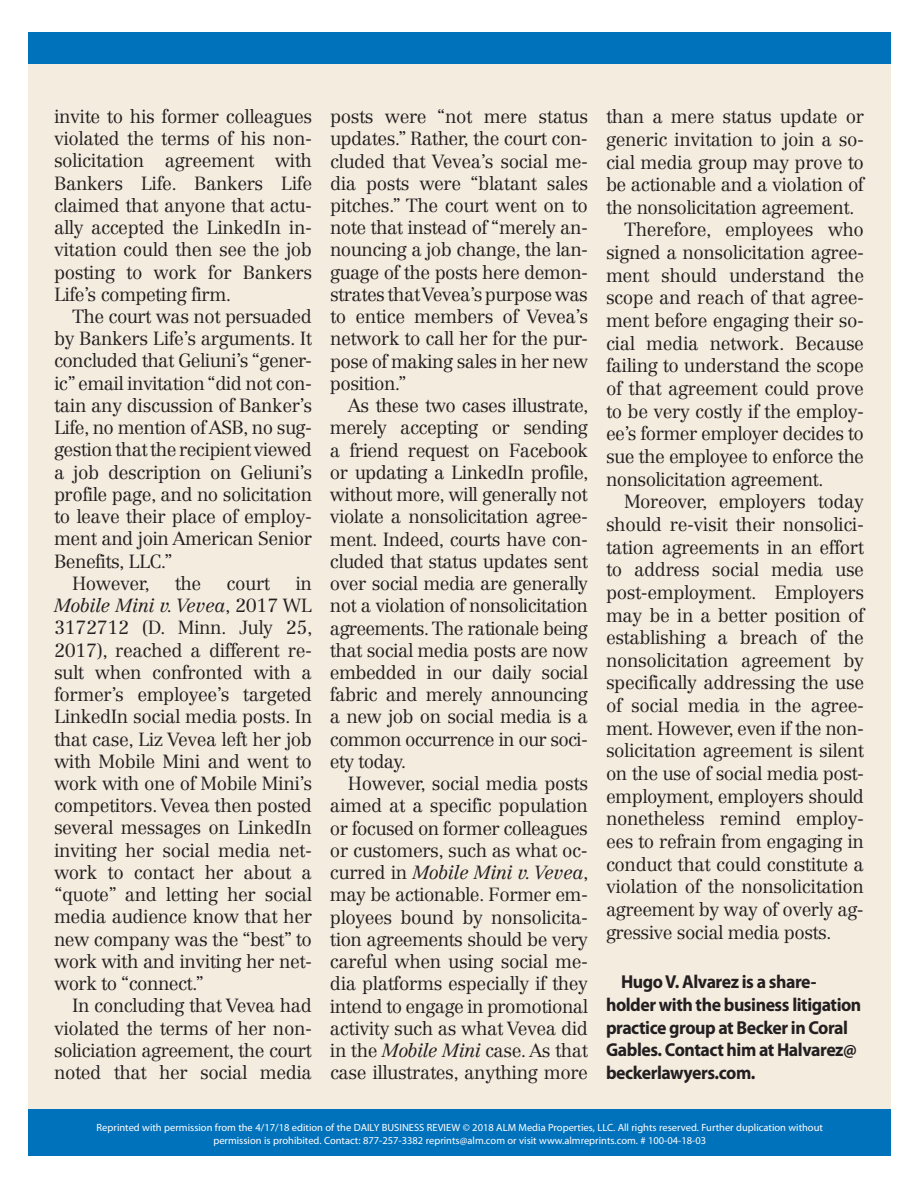
<style>
.page{position:relative;width:918px;height:1188px;background:#fff}
.page>*{position:absolute;margin:0;border:0;box-sizing:border-box;transform-origin:0 0}
.t1{font:300 18.75px/22.2px "Centennial LT Std";letter-spacing:-.02em;color:#231f20;text-align:justify}
.t2{font:700 18.75px/22.6px "Myriad Pro";letter-spacing:-.025em;color:#231f20;scale:.95 1}
.t3{font:10.5px/13.5px "Myriad Pro";color:#fff;text-align:center}
.s1{font-style:italic}
</style>
<div class="page">
<div style="left:29px;top:35px;width:862px;height:1088px;background:#f4ecdf"></div>
<div style="left:29px;top:32px;width:862px;height:31px;background:#0072bc"></div>
<div style="left:29px;top:1109px;width:862px;height:47px;background:#0072bc"></div>
<p class="t1" style="left:54px;top:105px;width:260px">invite to his former colleagues violated the terms of his non&shy;solicitation agreement with Bankers Life. Bankers Life claimed that anyone that actu&shy;ally accepted the LinkedIn in&shy;vitation could then see the job posting to work for Bankers Life’s competing firm.</p>
<p class="t1" style="left:72px;top:305px;width:241px">The court was not persuaded</p>
<p class="t1" style="left:54px;top:328px;width:259px">by Bankers Life’s arguments. It</p>
<p class="t1" style="left:54px;top:350px;width:259px">concluded that Geliuni’s “gener-</p>
<p class="t1" style="left:54px;top:372px;width:260px">ic” email invitation “did not con-</p>
<p class="t1" style="left:54px;top:394px;width:260px">tain any discussion of Banker’s</p>
<p class="t1" style="left:54px;top:417px;width:260px">Life, no mention of ASB, no sug-</p>
<p class="t1" style="left:54px;top:439px;width:260px">gestion that the recipient viewed</p>
<p class="t1" style="left:54px;top:461px;width:260px">a job description on Geliuni’s</p>
<p class="t1" style="left:54px;top:483px;width:260px">profile page, and no solicitation</p>
<p class="t1" style="left:54px;top:506px;width:260px">to leave their place of employ-</p>
<p class="t1" style="left:54px;top:528px;width:260px">ment and join American Senior</p>
<p class="t1" style="left:54px;top:550px;width:120px">Benefits, LLC.”</p>
<p class="t1" style="left:72px;top:572px;width:80px">However,</p>
<p class="t1" style="left:175px;top:572px;width:28px">the</p>
<p class="t1" style="left:227px;top:572px;width:45px">court</p>
<p class="t1" style="left:54px;top:572px;width:260px;text-indent:241px">in <span class="s1">Mobile Mini v. Vevea</span>, 2017 WL 3172712 (D. Minn. July 25, 2017), reached a different re&shy;sult when confronted with a former’s employee’s targeted LinkedIn social media posts. In that case, Liz Vevea left her job with Mobile Mini and went to work with one of Mobile Mini’s competitors. Vevea then posted several messages on LinkedIn inviting her social media net&shy;work to contact her about a “quote” and letting her social media audience know that her new company was the “best” to work with and inviting her net&shy;work to “connect.”</p>
<p class="t1" style="left:54px;top:995px;width:260px;text-indent:18px">In concluding that Vevea had violated the terms of her non&shy;soliciation agreement, the court noted that her social media</p>
<p class="t1" style="left:330px;top:105px;width:260px">posts were “not mere status updates.” Rather, the court con&shy;cluded that Vevea’s social me&shy;dia posts were “blatant sales pitches.” The court went on to note that instead of “merely an&shy;nouncing a job change, the lan&shy;guage of the posts here demon&shy;strates that Vevea’s purpose was to entice members of Vevea’s network to call her for the pur&shy;pose of making sales in her new position.”</p>
<p class="t1" style="left:330px;top:395px;width:260px;text-indent:18px">As these two cases illustrate, merely accepting or sending a friend request on Facebook or updating a LinkedIn profile, without more, will generally not violate a nonsolicitation agree&shy;ment. Indeed, courts have con&shy;cluded that status updates sent over social media are generally not a violation of nonsolicitation agreements. The rationale being that social media posts are now embedded in our daily social fabric and merely announcing a new job on social media is a common occurrence in our soci&shy;ety today.</p>
<p class="t1" style="left:330px;top:773px;width:260px;text-indent:18px">However, social media posts aimed at a specific population or focused on former colleagues or customers, such as what oc&shy;curred in <span class="s1">Mobile Mini v. Vevea</span>, may be actionable. Former em&shy;ployees bound by nonsolicita&shy;tion agreements should be very careful when using social me&shy;dia platforms especially if they intend to engage in promotional activity such as what Vevea did in the <span class="s1">Mobile Mini</span> case. As that case illustrates, anything more</p>
<p class="t1" style="left:606px;top:106px;width:260px">than a mere status update or</p>
<p class="t1" style="left:606px;top:128px;width:260px">generic invitation to join a so-</p>
<p class="t1" style="left:606px;top:151px;width:260px">cial media group may prove to</p>
<p class="t1" style="left:606px;top:174px;width:259px">be actionable and a violation of</p>
<p class="t1" style="left:606px;top:196px;width:250px">the nonsolicitation agreement.</p>
<p class="t1" style="left:624px;top:219px;width:242px">Therefore, employees who</p>
<p class="t1" style="left:606px;top:241px;width:260px">signed a nonsolicitation agree-</p>
<p class="t1" style="left:606px;top:264px;width:260px">ment should understand the</p>
<p class="t1" style="left:606px;top:287px;width:260px">scope and reach of that agree-</p>
<p class="t1" style="left:606px;top:309px;width:260px">ment before engaging their so-</p>
<p class="t1" style="left:606px;top:332px;width:260px">cial media network. Because</p>
<p class="t1" style="left:606px;top:355px;width:260px">failing to understand the scope</p>
<p class="t1" style="left:606px;top:377px;width:260px">of that agreement could prove</p>
<p class="t1" style="left:606px;top:400px;width:260px">to be very costly if the employ-</p>
<p class="t1" style="left:606px;top:423px;width:259px">ee’s former employer decides to</p>
<p class="t1" style="left:606px;top:445px;width:260px">sue the employee to enforce the</p>
<p class="t1" style="left:606px;top:468px;width:219px">nonsolicitation agreement.</p>
<p class="t1" style="left:624px;top:491px;width:242px">Moreover, employers today</p>
<p class="t1" style="left:606px;top:513px;width:260px">should re-visit their nonsolici-</p>
<p class="t1" style="left:606px;top:536px;width:260px">tation agreements in an effort</p>
<p class="t1" style="left:606px;top:559px;width:260px">to address social media use</p>
<p class="t1" style="left:606px;top:581px;width:260px">post-employment. Employers</p>
<p class="t1" style="left:606px;top:604px;width:259px">may be in a better position of</p>
<p class="t1" style="left:606px;top:627px;width:260px">establishing a breach of the</p>
<p class="t1" style="left:606px;top:649px;width:260px">nonsolicitation agreement by</p>
<p class="t1" style="left:606px;top:672px;width:260px">specifically addressing the use</p>
<p class="t1" style="left:606px;top:694px;width:260px">of social media in the agree-</p>
<p class="t1" style="left:606px;top:717px;width:259px">ment. However, even if the non-</p>
<p class="t1" style="left:606px;top:740px;width:260px">solicitation agreement is silent</p>
<p class="t1" style="left:606px;top:762px;width:260px">on the use of social media post-</p>
<p class="t1" style="left:606px;top:785px;width:259px">employment, employers should</p>
<p class="t1" style="left:606px;top:808px;width:260px">nonetheless remind employ-</p>
<p class="t1" style="left:606px;top:830px;width:260px">ees to refrain from engaging in</p>
<p class="t1" style="left:606px;top:853px;width:260px">conduct that could constitute a</p>
<p class="t1" style="left:606px;top:876px;width:260px">violation of the nonsolicitation</p>
<p class="t1" style="left:606px;top:898px;width:259px">agreement by way of overly ag-</p>
<p class="t1" style="left:606px;top:921px;width:227px">gressive social media posts.</p>
<p class="t2" style="left:606px;top:970px;width:270px;text-indent:15px">Hugo V. Alvarez is a share&shy;holder with the business litigation practice group at Becker in Coral<br>Gables. Contact him at Halvarez@ beckerlawyers.com.</p>
<p class="t3" style="left:97px;top:1121px;width:728px">Reprinted with permission from the 4/17/18 edition of the DAILY BUSINESS REVIEW © 2018 ALM Media Properties, LLC. All rights reserved. Further duplication without permission is prohibited. Contact: 877-257-3382 reprints@alm.com or visit www.almreprints.com. # 100-04-18-03</p>
</div>
